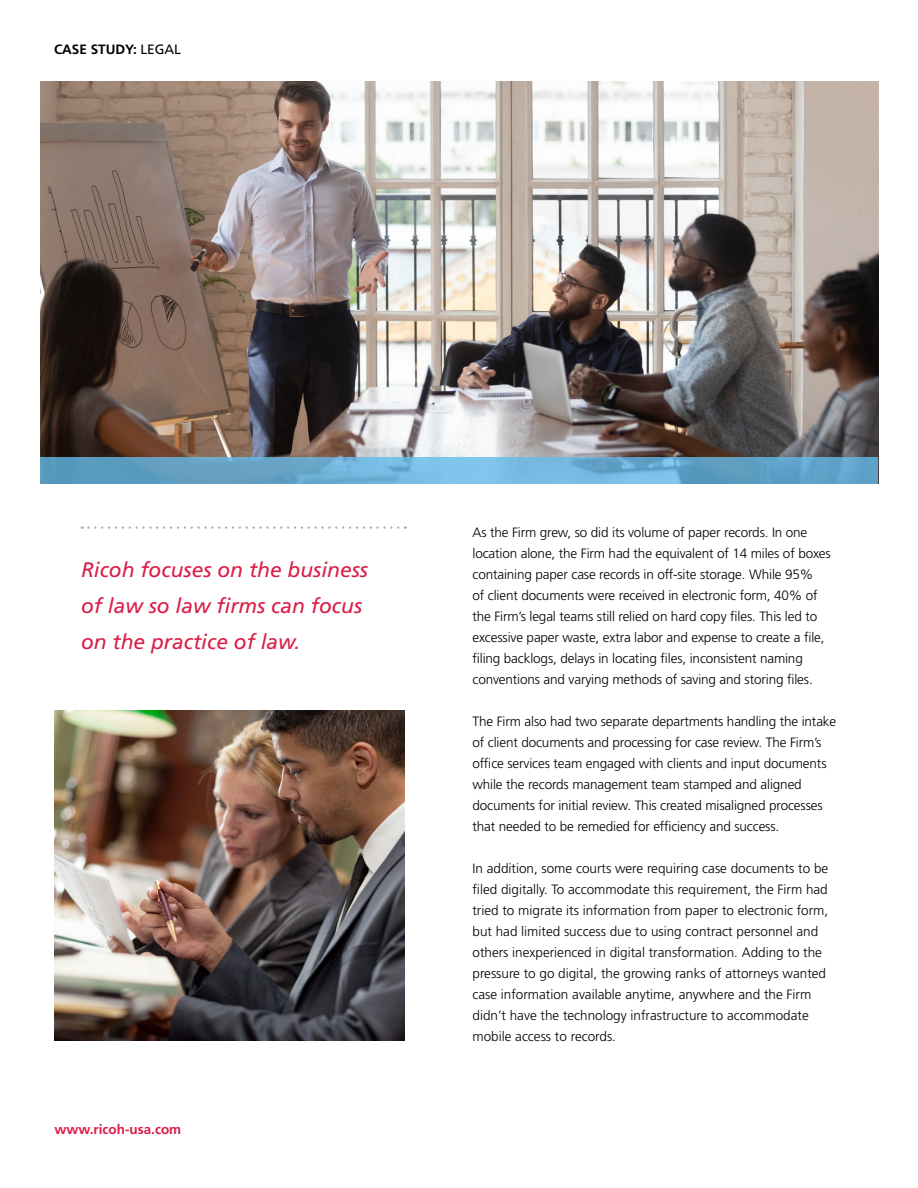
<style>
.page{position:relative;width:918px;height:1188px;background:#fff}
.page>*{position:absolute;margin:0;border:0;box-sizing:border-box;transform-origin:0 0}
.t1{font:italic 21px/36px "Frutiger LT Std";color:#da1e48}
.t2{font:300 13.5px/21px "Frutiger LT Std";letter-spacing:-.01em;color:#000}
.t3{font:700 13.5px "Frutiger LT Std";color:#da1e48}
.t4{font:700 13.5px "Frutiger LT Std";color:#000}
.s1{font-weight:400}
</style>
<div class="page">
<img style="left:40px;top:82px;width:838px;height:375px">
<svg style="left:82px;top:526px;width:324px;height:3px"></svg>
<svg style="left:40px;top:457px;width:838px;height:27px;background:#68aacf"></svg>
<img style="left:54px;top:710px;width:351px;height:330px">
<p class="t4" style="left:54px;top:41px;width:129px">CASE STUDY: <span class="s1">LEGAL</span></p>
<h1 class="t1" style="left:81px;top:552px;width:289px">Ricoh focuses on the business of law so law firms can focus on the practice of law.</h1>
<p class="t3" style="left:55px;top:1121px;width:128px">www.ricoh-usa.com</p>
<p class="t2" style="left:472px;top:522px;width:360px">As the Firm grew, so did its volume of paper records. In one location alone, the Firm had the equivalent of 14 miles of boxes containing paper case records in off-site storage. While 95%<br>of client documents were received in electronic form, 40% of the Firm’s legal teams still relied on hard copy files. This led to excessive paper waste, extra labor and expense to create a file, filing backlogs, delays in locating files, inconsistent naming conventions and varying methods of saving and storing files.</p>
<p class="t2" style="left:472px;top:711px;width:365px">The Firm also had two separate departments handling the intake of client documents and processing for case review. The Firm’s office services team engaged with clients and input documents while the records management team stamped and aligned documents for initial review. This created misaligned processes that needed to be remedied for efficiency and success.</p>
<p class="t2" style="left:472px;top:858px;width:357px">In addition, some courts were requiring case documents to be filed digitally. To accommodate this requirement, the Firm had tried to migrate its information from paper to electronic form, but had limited success due to using contract personnel and others inexperienced in digital transformation. Adding to the pressure to go digital, the growing ranks of attorneys wanted case information available anytime, anywhere and the Firm didn’t have the technology infrastructure to accommodate mobile access to records.</p>
</div>
